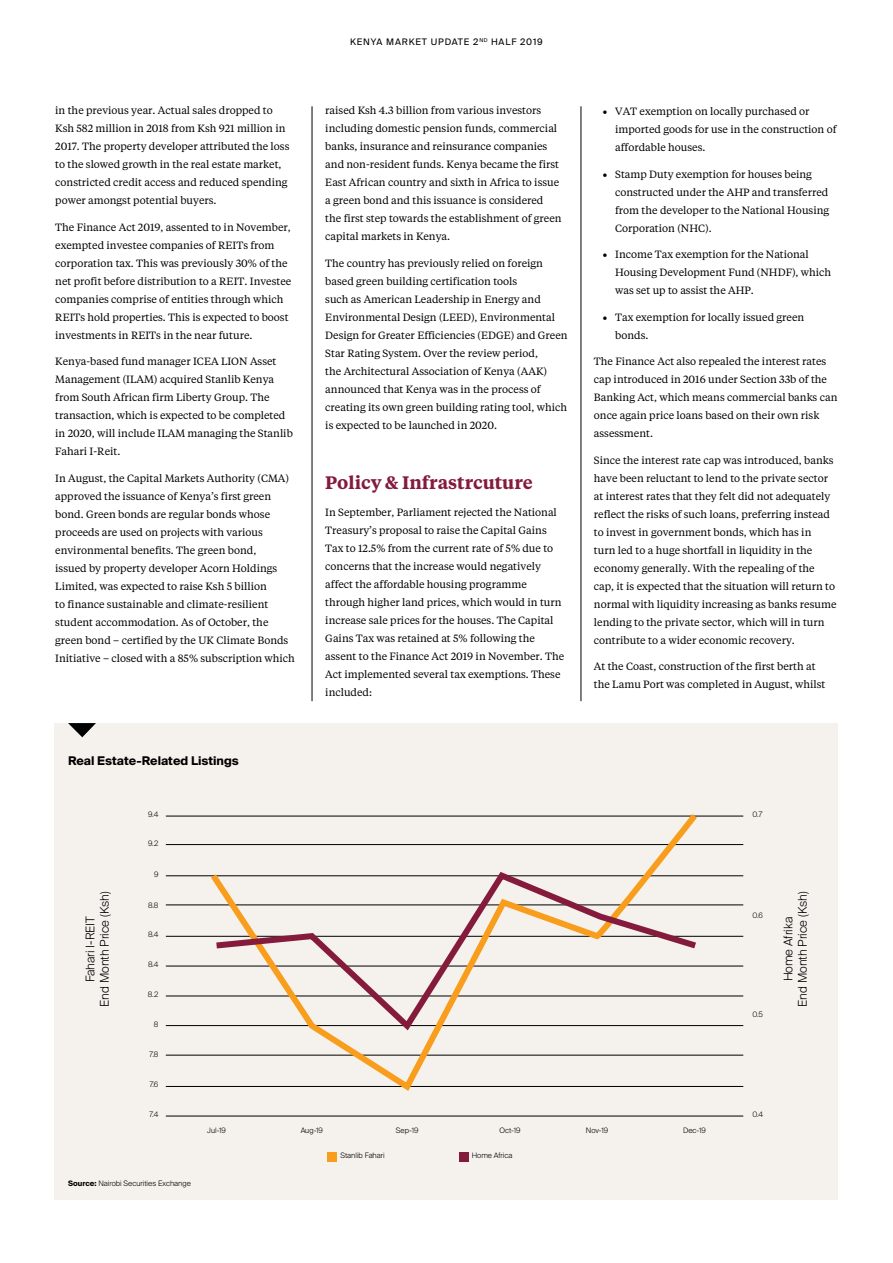
<style>
.page{position:relative;width:893px;height:1263px;background:#fff}
.page>*{position:absolute;margin:0;border:0;box-sizing:border-box;transform-origin:0 0}
.t1{font:600 18px "Tiempos Text";color:#841b3c}
.t2{font:300 12px/14.4px "Suisse Intl";color:#000;text-align:center}
.t3{font:700 12px "Suisse Intl";color:#000}
.t4{font:10.5px/18px "Tiempos Text";color:#000}
.t5{font:9px "Suisse Intl";letter-spacing:.09em;color:#000}
.t6{font:300 7.5px "Suisse Intl";color:#000}
.s1{font-family:"Adobe Arabic";font-size:18px}
.s2{font-weight:700}
</style>
<div class="page">
<div style="left:55px;top:723px;width:783px;height:476px;background:#f5f1ed"></div>
<svg style="left:68px;top:723px;width:28px;height:14px"></svg>
<hr style="left:166px;top:1116px;width:577px;height:1px;background:#000">
<hr style="left:166px;top:1086px;width:577px;height:1px;background:#000">
<hr style="left:166px;top:1055px;width:577px;height:1px;background:#000">
<hr style="left:166px;top:1025px;width:577px;height:1px;background:#000">
<hr style="left:166px;top:996px;width:577px;height:1px;background:#000">
<hr style="left:166px;top:966px;width:577px;height:1px;background:#000">
<hr style="left:166px;top:936px;width:577px;height:1px;background:#000">
<hr style="left:166px;top:905px;width:577px;height:1px;background:#000">
<hr style="left:166px;top:875px;width:577px;height:1px;background:#000">
<hr style="left:166px;top:844px;width:577px;height:1px;background:#000">
<hr style="left:166px;top:816px;width:577px;height:1px;background:#000">
<svg style="left:205px;top:814px;width:495px;height:277px"></svg>
<svg style="left:210px;top:868px;width:493px;height:167px"></svg>
<div style="left:328px;top:1152px;width:9px;height:9px;background:#f99d1c"></div>
<div style="left:459px;top:1152px;width:9px;height:9px;background:#841b3c"></div>
<hr style="left:312px;top:106px;width:1px;height:595px;background:#000">
<hr style="left:581px;top:106px;width:1px;height:595px;background:#000">
<p class="t4" style="left:55px;top:101px;width:236px">in the previous year. Actual sales dropped to Ksh 582 million in 2018 from Ksh 921 million in 2017. The property developer attributed the loss to the slowed growth in the real estate market, constricted credit access and reduced spending power amongst potential buyers.</p>
<p class="t4" style="left:55px;top:218px;width:238px">The Finance Act 2019, assented to in November, exempted investee companies of REITs from corporation tax. This was previously 30% of the net profit before distribution to a REIT. Investee companies comprise of entities through which REITs hold properties. This is expected to boost investments in REITs in the near future.</p>
<p class="t4" style="left:55px;top:352px;width:239px">Kenya-based fund manager ICEA LION Asset Management (ILAM) acquired Stanlib Kenya from South African firm Liberty Group. The transaction, which is expected to be completed in 2020, will include ILAM managing the Stanlib Fahari I-Reit.</p>
<p class="t4" style="left:55px;top:469px;width:241px">In August, the Capital Markets Authority (CMA) approved the issuance of Kenya’s first green bond. Green bonds are regular bonds whose proceeds are used on projects with various environmental benefits. The green bond,<br>issued by property developer Acorn Holdings Limited, was expected to raise Ksh 5 billion<br>to finance sustainable and climate-resilient student accommodation. As of October, the green bond – certified by the UK Climate Bonds Initiative – closed with a 85% subscription which</p>
<p class="t3" style="left:68px;top:754px;width:172px">Real Estate-Related Listings</p>
<p class="t6" style="left:148px;top:810px;width:12px">9.4</p>
<p class="t6" style="left:148px;top:839px;width:12px">9.2</p>
<p class="t6" style="left:154px;top:870px;width:6px">9</p>
<p class="t5" style="left:350px;top:37px;width:194px">KENYA MARKET UPDATE 2<sup>ND</sup> HALF 2019</p>
<p class="t4" style="left:325px;top:101px;width:238px">raised Ksh 4.3 billion from various investors including domestic pension funds, commercial banks, insurance and reinsurance companies and non-resident funds. Kenya became the first East African country and sixth in Africa to issue a green bond and this issuance is considered the first step towards the establishment of green capital markets in Kenya.</p>
<p class="t4" style="left:325px;top:254px;width:244px">The country has previously relied on foreign based green building certification tools<br>such as American Leadership in Energy and Environmental Design (LEED), Environmental Design for Greater Efficiencies (EDGE) and Green Star Rating System. Over the review period,<br>the Architectural Association of Kenya (AAK) announced that Kenya was in the process of creating its own green building rating tool, which is expected to be launched in 2020.</p>
<h1 class="t1" style="left:325px;top:470px;width:209px">Policy &amp; Infrastrcuture</h1>
<p class="t4" style="left:325px;top:503px;width:241px">In September, Parliament rejected the National Treasury’s proposal to raise the Capital Gains Tax to 12.5% from the current rate of 5% due to concerns that the increase would negatively affect the affordable housing programme through higher land prices, which would in turn increase sale prices for the houses. The Capital Gains Tax was retained at 5% following the assent to the Finance Act 2019 in November. The Act implemented several tax exemptions. These included:</p>
<p class="t4" style="left:615px;top:102px;width:223px;text-indent:-13px"><span class="s1">•</span> VAT exemption on locally purchased or imported goods for use in the construction of affordable houses.</p>
<p class="t4" style="left:615px;top:164px;width:215px;text-indent:-13px"><span class="s1">•</span> Stamp Duty exemption for houses being constructed under the AHP and transferred from the developer to the National Housing Corporation (NHC).</p>
<p class="t4" style="left:615px;top:245px;width:218px;text-indent:-13px"><span class="s1">•</span> Income Tax exemption for the National<br>Housing Development Fund (NHDF), which was set up to assist the AHP.</p>
<p class="t4" style="left:615px;top:307px;width:191px;text-indent:-13px"><span class="s1">•</span> Tax exemption for locally issued green bonds.</p>
<p class="t4" style="left:594px;top:352px;width:245px">The Finance Act also repealed the interest rates cap introduced in 2016 under Section 33b of the Banking Act, which means commercial banks can once again price loans based on their own risk assessment.</p>
<p class="t4" style="left:594px;top:450px;width:244px">Since the interest rate cap was introduced, banks have been reluctant to lend to the private sector at interest rates that they felt did not adequately reflect the risks of such loans, preferring instead to invest in government bonds, which has in<br>turn led to a huge shortfall in liquidity in the economy generally. With the repealing of the cap, it is expected that the situation will return to normal with liquidity increasing as banks resume lending to the private sector, which will in turn contribute to a wider economic recovery.</p>
<p class="t4" style="left:594px;top:657px;width:233px">At the Coast, construction of the first berth at the Lamu Port was completed in August, whilst</p>
<p class="t6" style="left:752px;top:810px;width:12px">0.7</p>
<p class="t2" style="left:83px;top:1007px;width:117px;rotate:-90deg">Fahari I-REIT<br>End Month Price (Ksh)</p>
<p class="t2" style="left:781px;top:1007px;width:117px;rotate:-90deg">Home Afrika<br>End Month Price (Ksh)</p>
<p class="t6" style="left:148px;top:901px;width:12px">8.8</p>
<p class="t6" style="left:752px;top:911px;width:12px">0.6</p>
<p class="t6" style="left:148px;top:930px;width:12px">8.4</p>
<p class="t6" style="left:148px;top:960px;width:12px">8.4</p>
<p class="t6" style="left:148px;top:990px;width:12px">8.2</p>
<p class="t6" style="left:154px;top:1020px;width:6px">8</p>
<p class="t6" style="left:150px;top:1050px;width:10px">7.8</p>
<p class="t6" style="left:150px;top:1080px;width:10px">7.6</p>
<p class="t6" style="left:149px;top:1110px;width:10px">7.4</p>
<p class="t6" style="left:207px;top:1126px;width:20px">Jul-19</p>
<p class="t6" style="left:68px;top:1179px;width:124px"><span class="s2">Source:</span> Nairobi Securities Exchange</p>
<p class="t6" style="left:301px;top:1126px;width:24px">Aug-19</p>
<p class="t6" style="left:396px;top:1126px;width:24px">Sep-19</p>
<p class="t6" style="left:499px;top:1126px;width:23px">Oct-19</p>
<p class="t6" style="left:586px;top:1126px;width:24px">Nov-19</p>
<p class="t6" style="left:683px;top:1126px;width:24px">Dec-19</p>
<p class="t6" style="left:340px;top:1151px;width:46px">Stanlib Fahari</p>
<p class="t6" style="left:472px;top:1151px;width:42px">Home Africa</p>
<p class="t6" style="left:752px;top:1010px;width:12px">0.5</p>
<p class="t6" style="left:752px;top:1110px;width:12px">0.4</p>
</div>
